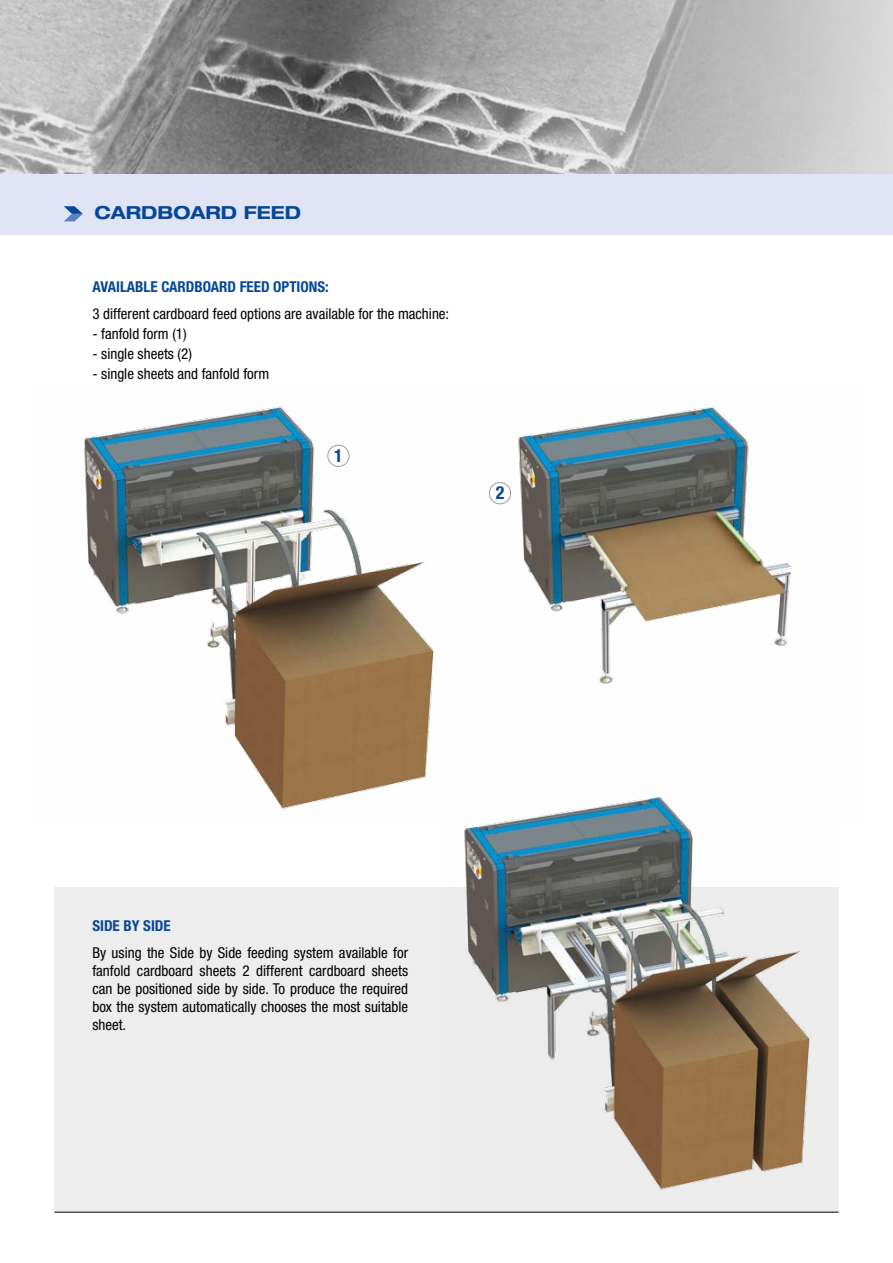
<style>
.page{position:relative;width:893px;height:1263px;background:#fff}
.page>*{position:absolute;margin:0;border:0;box-sizing:border-box;transform-origin:0 0}
.t1{font:700 expanded 18px "Helvetica Neue LT Std";color:#054798}
.t2{font:700 condensed 18px "Helvetica Neue LT Std";color:#054798}
.t3{font:condensed 15px/18px "Helvetica Neue LT Std";color:#000;text-align:justify}
.t4{font:700 condensed 15px "Helvetica Neue LT Std";color:#054798}
</style>
<div class="page">
<div style="left:54px;top:887px;width:785px;height:325px;background:#ededed"></div>
<div style="left:0;top:0;width:893px;height:234px;background:#e0e4f4"></div>
<img style="left:0;top:0;width:893px;height:173px">
<hr style="left:54px;top:1212px;width:785px;height:1px;background:#000">
<svg style="left:64px;top:206px;width:19px;height:15px"></svg>
<img style="left:464px;top:820px;width:346px;height:370px">
<img style="left:84px;top:406px;width:708px;height:414px">
<div style="left:327px;top:445px;width:22px;height:22px;border:1px solid #9d9d9c;border-radius:50%"></div>
<div style="left:489px;top:482px;width:22px;height:22px;border:1px solid #9d9d9c;border-radius:50%"></div>
<p class="t1" style="left:94px;top:201px;width:208px">CARDBOARD FEED</p>
<p class="t4" style="left:92px;top:278px;width:238px">AVAILABLE CARDBOARD FEED OPTIONS:</p>
<p class="t3" style="left:92px;top:304px;width:358px">3 different cardboard feed options are available for the machine:</p>
<p class="t3" style="left:92px;top:324px;width:96px">- fanfold form (1)</p>
<p class="t3" style="left:92px;top:344px;width:101px">- single sheets (2)</p>
<p class="t3" style="left:92px;top:365px;width:178px">- single sheets and fanfold form</p>
<p class="t2" style="left:334px;top:444px;width:10px">1</p>
<p class="t2" style="left:496px;top:482px;width:10px">2</p>
<p class="t4" style="left:92px;top:917px;width:80px">SIDE BY SIDE</p>
<p class="t3" style="left:92px;top:943px;width:317px">By using the Side by Side feeding system available for fanfold cardboard sheets 2 different cardboard sheets can be positioned side by side. To produce the required box the system automatically chooses the most suitable sheet.</p>
</div>
